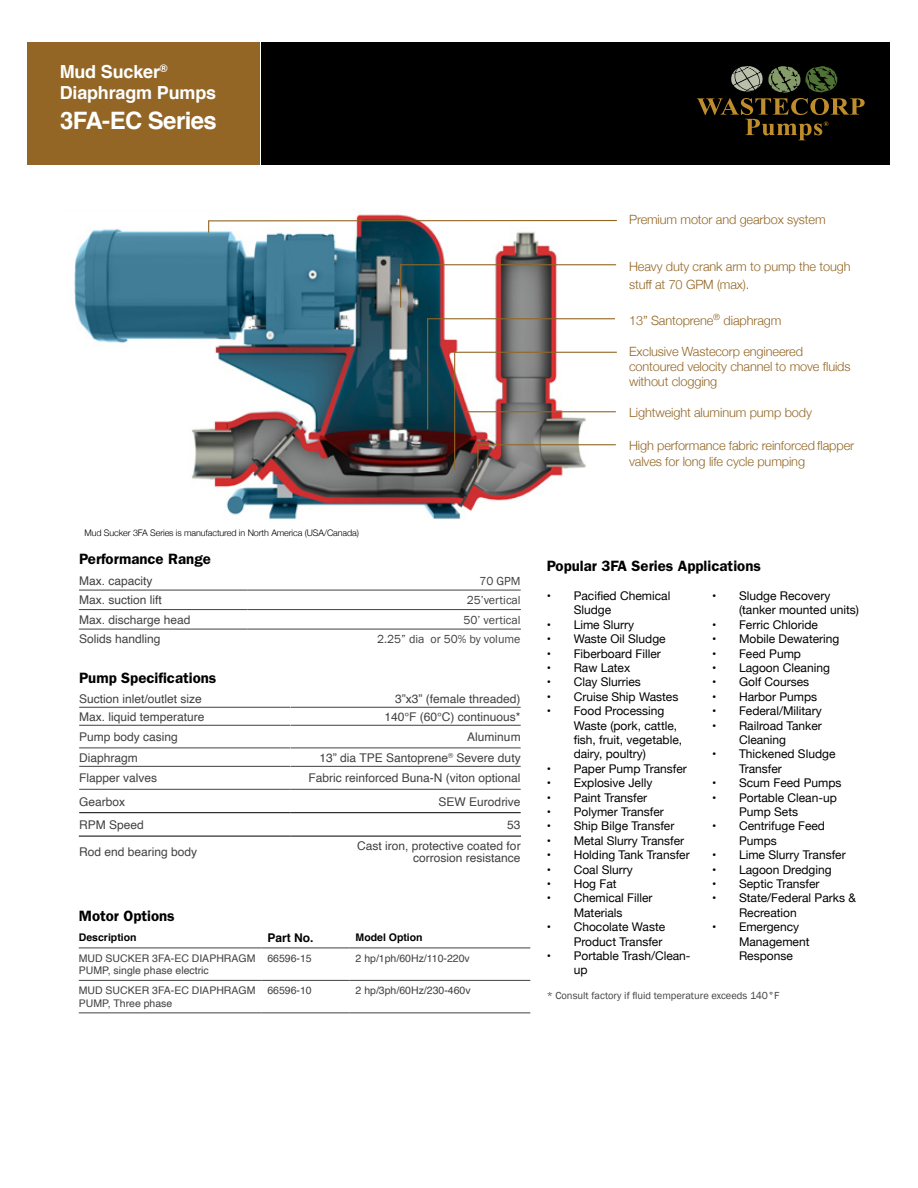
<style>
.page{position:relative;width:918px;height:1188px;background:#fff}
.page>*{position:absolute;margin:0;border:0;box-sizing:border-box;transform-origin:0 0}
.t1{font:700 24px "Helvetica";letter-spacing:-.025em;color:#fff}
.t2{font:700 18px "Helvetica";letter-spacing:-.01em;color:#fff}
.t3{font:600 15px "ITC Franklin Gothic Std";color:#000}
.t4{font:300 12.75px/15.3px "Helvetica Neue";letter-spacing:-.01em;color:#936625}
.t5{font:12px/14.4px "Helvetica Neue";color:#000}
.t6{font:12px/12px "Helvetica";color:#414141;text-align:right}
.t7{font:12px "Franklin Gothic";color:#414141}
.t8{font:700 12px "Helvetica";color:#000}
.t9{font:10.5px/12.6px "Helvetica";color:#414141}
.t10{font:10.5px "Franklin Gothic";color:#414141}
.t11{font:700 10.5px "Helvetica";color:#000}
.t12{font:300 9px "Helvetica Neue";letter-spacing:-.01em;color:#000}
</style>
<div class="page">
<div style="left:262px;top:42px;width:628px;height:122px;background:#000"></div>
<div style="left:28px;top:42px;width:232px;height:122px;background:#936625"></div>
<svg style="left:697px;top:66px;width:168px;height:74px"></svg>
<img style="left:74px;top:214px;width:517px;height:306px">
<hr style="left:477px;top:445px;width:2px;height:24px;background:#936625">
<hr style="left:208px;top:220px;width:409px;height:1px;background:#936625">
<hr style="left:400px;top:264px;width:216px;height:1px;background:#936625">
<hr style="left:427px;top:318px;width:188px;height:1px;background:#936625">
<hr style="left:454px;top:352px;width:163px;height:1px;background:#936625">
<hr style="left:465px;top:411px;width:151px;height:1px;background:#936625">
<hr style="left:477px;top:444px;width:139px;height:1px;background:#936625">
<hr style="left:454px;top:353px;width:1px;height:117px;background:#936625">
<hr style="left:427px;top:319px;width:1px;height:110px;background:#936625">
<hr style="left:400px;top:264px;width:1px;height:44px;background:#936625">
<svg style="left:208px;top:221px;width:1px;height:12px"></svg>
<hr style="left:79px;top:590px;width:168px;height:1px;background:#414141">
<hr style="left:247px;top:590px;width:274px;height:1px;background:#414141">
<hr style="left:79px;top:609px;width:168px;height:1px;background:#414141">
<hr style="left:247px;top:609px;width:274px;height:1px;background:#414141">
<hr style="left:79px;top:629px;width:168px;height:1px;background:#414141">
<hr style="left:247px;top:629px;width:274px;height:1px;background:#414141">
<hr style="left:79px;top:707px;width:211px;height:1px;background:#414141">
<hr style="left:291px;top:707px;width:230px;height:1px;background:#414141">
<hr style="left:79px;top:725px;width:211px;height:1px;background:#414141">
<hr style="left:291px;top:725px;width:230px;height:1px;background:#414141">
<hr style="left:79px;top:748px;width:211px;height:1px;background:#414141">
<hr style="left:291px;top:748px;width:230px;height:1px;background:#414141">
<hr style="left:79px;top:766px;width:211px;height:1px;background:#414141">
<hr style="left:291px;top:766px;width:230px;height:1px;background:#414141">
<hr style="left:79px;top:789px;width:212px;height:1px;background:#414141">
<hr style="left:291px;top:789px;width:230px;height:1px;background:#414141">
<hr style="left:79px;top:812px;width:212px;height:1px;background:#000">
<hr style="left:291px;top:812px;width:230px;height:1px;background:#000">
<hr style="left:79px;top:836px;width:212px;height:1px;background:#000">
<hr style="left:291px;top:836px;width:230px;height:1px;background:#000">
<hr style="left:79px;top:948px;width:182px;height:1px;background:#414141">
<hr style="left:261px;top:948px;width:89px;height:1px;background:#414141">
<hr style="left:350px;top:948px;width:180px;height:1px;background:#414141">
<hr style="left:79px;top:980px;width:182px;height:1px;background:#414141">
<hr style="left:261px;top:980px;width:89px;height:1px;background:#414141">
<hr style="left:350px;top:980px;width:180px;height:1px;background:#414141">
<hr style="left:79px;top:1013px;width:182px;height:1px;background:#414141">
<hr style="left:261px;top:1013px;width:89px;height:1px;background:#414141">
<hr style="left:350px;top:1013px;width:180px;height:1px;background:#414141">
<p class="t2" style="left:60px;top:57px;width:109px">Mud Sucker<sup>®</sup></p>
<p class="t2" style="left:60px;top:78px;width:158px">Diaphragm Pumps</p>
<p class="t1" style="left:60px;top:101px;width:158px">3FA-EC Series</p>
<p class="t12" style="left:84px;top:525px;width:276px">Mud Sucker 3FA Series is manufactured in North America (USA/Canada)</p>
<p class="t3" style="left:79px;top:550px;width:133px">Performance Range</p>
<p class="t6" style="left:79px;top:575px;width:75px">Max. capacity</p>
<p class="t7" style="left:479px;top:573px;width:43px">70 GPM</p>
<p class="t6" style="left:79px;top:594px;width:84px">Max. suction lift</p>
<p class="t7" style="left:467px;top:593px;width:56px">25’vertical</p>
<p class="t6" style="left:79px;top:614px;width:113px">Max. discharge head</p>
<p class="t7" style="left:463px;top:612px;width:59px">50’ vertical</p>
<p class="t6" style="left:79px;top:633px;width:83px">Solids handling</p>
<p class="t7" style="left:377px;top:632px;width:145px">2.25” dia or 50% by volume</p>
<p class="t3" style="left:79px;top:669px;width:139px">Pump Specifications</p>
<p class="t6" style="left:79px;top:693px;width:124px">Suction inlet/outlet size</p>
<p class="t6" style="left:395px;top:693px;width:127px">3”x3” (female threaded)</p>
<p class="t6" style="left:79px;top:711px;width:127px">Max. liquid temperature</p>
<p class="t6" style="left:384px;top:711px;width:138px">140°F (60°C) continuous*</p>
<p class="t6" style="left:79px;top:731px;width:100px">Pump body casing</p>
<p class="t6" style="left:467px;top:731px;width:55px">Aluminum</p>
<p class="t6" style="left:79px;top:752px;width:60px">Diaphragm</p>
<p class="t6" style="left:320px;top:752px;width:203px">13” dia TPE Santoprene<sup>®</sup> Severe duty</p>
<p class="t6" style="left:79px;top:772px;width:80px">Flapper valves</p>
<p class="t6" style="left:309px;top:772px;width:214px">Fabric reinforced Buna-N (viton optional</p>
<p class="t6" style="left:79px;top:796px;width:48px">Gearbox</p>
<p class="t6" style="left:439px;top:796px;width:84px">SEW Eurodrive</p>
<p class="t6" style="left:79px;top:819px;width:66px">RPM Speed</p>
<p class="t6" style="left:507px;top:819px;width:15px">53</p>
<p class="t6" style="left:79px;top:847px;width:120px">Rod end bearing body</p>
<p class="t6" style="left:357px;top:841px;width:165px">Cast iron, protective coated for corrosion resistance</p>
<p class="t3" style="left:79px;top:907px;width:98px">Motor Options</p>
<p class="t11" style="left:79px;top:929px;width:59px">Description</p>
<p class="t8" style="left:267px;top:928px;width:48px">Part No.</p>
<p class="t11" style="left:356px;top:929px;width:69px">Model Option</p>
<p class="t9" style="left:79px;top:952px;width:178px">MUD SUCKER 3FA-EC DIAPHRAGM<br>PUMP, single phase electric</p>
<p class="t9" style="left:267px;top:952px;width:46px">66596-15</p>
<p class="t9" style="left:356px;top:952px;width:116px">2 hp/1ph/60Hz/110-220v</p>
<p class="t9" style="left:79px;top:985px;width:178px">MUD SUCKER 3FA-EC DIAPHRAGM<br>PUMP, Three phase</p>
<p class="t9" style="left:267px;top:985px;width:46px">66596-10</p>
<p class="t9" style="left:356px;top:985px;width:116px">2 hp/3ph/60Hz/230-460v</p>
<p class="t4" style="left:629px;top:211px;width:198px">Premium motor and gearbox system</p>
<p class="t4" style="left:629px;top:256px;width:223px;line-height:18px">Heavy duty crank arm to pump the tough stuff at 70 GPM (max).</p>
<p class="t4" style="left:629px;top:312px;width:154px">13” Santoprene<sup>®</sup> diaphragm</p>
<p class="t4" style="left:629px;top:343px;width:223px">Exclusive Wastecorp engineered contoured velocity channel to move fluids without clogging</p>
<p class="t4" style="left:629px;top:404px;width:184px">Lightweight aluminum pump body</p>
<p class="t4" style="left:629px;top:437px;width:227px">High performance fabric reinforced flapper valves for long life cycle pumping</p>
<p class="t3" style="left:547px;top:557px;width:216px">Popular 3FA Series Applications</p>
<p class="t5" style="left:574px;top:589px;width:98px;text-indent:-27px">• Pacified Chemical<br>Sludge</p>
<p class="t5" style="left:547px;top:618px;width:89px">• Lime Slurry</p>
<p class="t5" style="left:547px;top:632px;width:121px">• Waste Oil Sludge</p>
<p class="t5" style="left:547px;top:647px;width:116px">• Fiberboard Filler</p>
<p class="t5" style="left:547px;top:661px;width:85px">• Raw Latex</p>
<p class="t5" style="left:547px;top:676px;width:96px">• Clay Slurries</p>
<p class="t5" style="left:547px;top:690px;width:133px">• Cruise Ship Wastes</p>
<p class="t5" style="left:574px;top:704px;width:110px;text-indent:-27px">• Food Processing<br>Waste (pork, cattle, fish, fruit, vegetable, dairy, poultry)</p>
<p class="t5" style="left:547px;top:762px;width:142px">• Paper Pump Transfer</p>
<p class="t5" style="left:547px;top:776px;width:107px">• Explosive Jelly</p>
<p class="t5" style="left:547px;top:791px;width:102px">• Paint Transfer</p>
<p class="t5" style="left:547px;top:805px;width:119px">• Polymer Transfer</p>
<p class="t5" style="left:547px;top:820px;width:129px">• Ship Bilge Transfer</p>
<p class="t5" style="left:547px;top:834px;width:139px">• Metal Slurry Transfer</p>
<p class="t5" style="left:547px;top:848px;width:145px">• Holding Tank Transfer</p>
<p class="t5" style="left:547px;top:863px;width:88px">• Coal Slurry</p>
<p class="t5" style="left:547px;top:877px;width:71px">• Hog Fat</p>
<p class="t5" style="left:547px;top:892px;width:107px;text-align:center">• Chemical Filler<br>Materials</p>
<p class="t5" style="left:547px;top:920px;width:120px;text-align:right">• Chocolate Waste<br>Product Transfer</p>
<p class="t5" style="left:574px;top:949px;width:118px;text-indent:-27px">• Portable Trash/Clean&shy;up</p>
<p class="t5" style="left:739px;top:589px;width:122px;text-indent:-27px">• Sludge Recovery (tanker mounted units)</p>
<p class="t5" style="left:712px;top:618px;width:107px">• Ferric Chloride</p>
<p class="t5" style="left:712px;top:632px;width:129px">• Mobile Dewatering</p>
<p class="t5" style="left:712px;top:647px;width:91px">• Feed Pump</p>
<p class="t5" style="left:712px;top:661px;width:119px">• Lagoon Cleaning</p>
<p class="t5" style="left:712px;top:676px;width:99px">• Golf Courses</p>
<p class="t5" style="left:712px;top:690px;width:107px">• Harbor Pumps</p>
<p class="t5" style="left:712px;top:704px;width:111px">• Federal/Military</p>
<p class="t5" style="left:739px;top:719px;width:84px;text-indent:-27px">• Railroad Tanker<br>Cleaning</p>
<p class="t5" style="left:739px;top:748px;width:98px;text-indent:-27px">• Thickened Sludge<br>Transfer</p>
<p class="t5" style="left:712px;top:776px;width:131px">• Scum Feed Pumps</p>
<p class="t5" style="left:739px;top:791px;width:99px;text-indent:-27px">• Portable Clean-up<br>Pump Sets</p>
<p class="t5" style="left:739px;top:820px;width:88px;text-indent:-27px">• Centrifuge Feed<br>Pumps</p>
<p class="t5" style="left:712px;top:848px;width:135px">• Lime Slurry Transfer</p>
<p class="t5" style="left:712px;top:863px;width:121px">• Lagoon Dredging</p>
<p class="t5" style="left:712px;top:877px;width:109px">• Septic Transfer</p>
<p class="t5" style="left:739px;top:892px;width:118px;text-indent:-27px">• State/Federal Parks &amp;<br>Recreation</p>
<p class="t5" style="left:739px;top:920px;width:72px;text-indent:-27px">• Emergency<br>Management<br>Response</p>
<p class="t10" style="left:547px;top:989px;width:234px">* Consult factory if fluid temperature exceeds 140°F</p>
</div>
